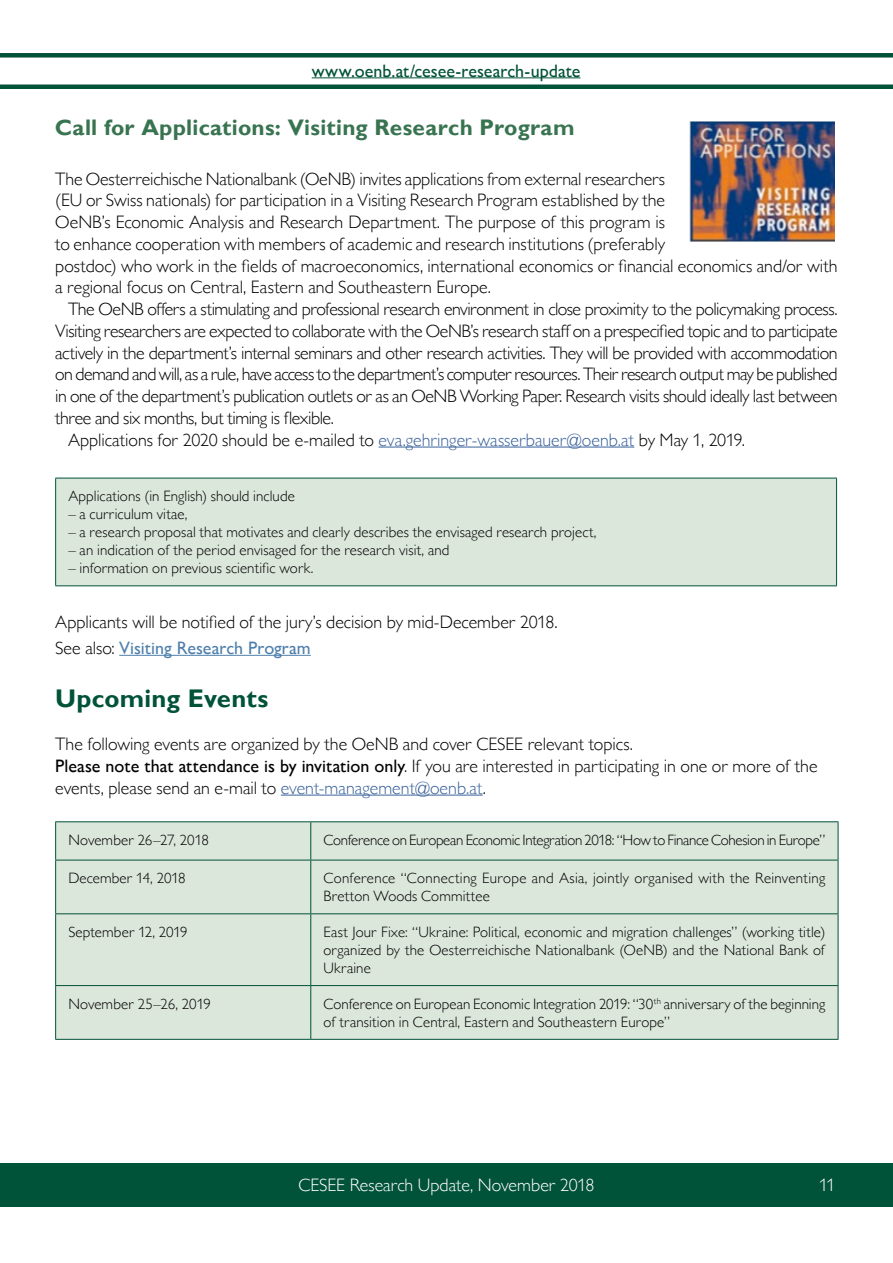
<style>
.page{position:relative;width:893px;height:1263px;background:#fff}
.page>*{position:absolute;margin:0;border:0;box-sizing:border-box;transform-origin:0 0}
.t1{font:700 25.5px "Gill Sans MT Pro";letter-spacing:.005em;color:#005238}
.t2{font:700 22.5px "Gill Sans MT Pro";letter-spacing:.01em;color:#397451}
.t3{font:300 18px/21.8px "Gill Sans MT Pro";letter-spacing:-.01em;color:#000}
.t4{font:300 18px "Gill Sans MT Pro";letter-spacing:-.035em;color:#000}
.t5{font:300 18px "Gill Sans MT Pro";letter-spacing:-.005em;color:#fff}
.t6{font:500 18px "Gill Sans MT Pro";color:#005238}
.t7{font:300 15px/18px "Gill Sans MT Pro";letter-spacing:.005em;color:#000}
.t8{font:300 15px "Gill Sans MT Pro";letter-spacing:-.02em;color:#000}
.s1{color:#3b629b}
.s2{font-weight:500;color:#4f80ac}
.s3{font-weight:500}
</style>
<div class="page">
<hr style="left:312px;top:77px;width:268px;height:1px;background:#005238">
<div style="left:0;top:53px;width:893px;height:5px;background:#005238"></div>
<div style="left:0;top:84px;width:893px;height:5px;background:#005238"></div>
<div style="left:0;top:1163px;width:893px;height:44px;background:#005238"></div>
<hr style="left:379px;top:447px;width:255px;height:1px;background:#3b629b">
<hr style="left:119px;top:655px;width:192px;height:1px;background:#4f80ac">
<div style="left:56px;top:478px;width:781px;height:108px;background:#dce7dc"></div>
<hr style="left:55px;top:478px;width:782px;height:1px;background:#005238">
<hr style="left:55px;top:478px;width:1px;height:107px;background:#005238">
<hr style="left:836px;top:478px;width:1px;height:107px;background:#005238">
<hr style="left:55px;top:585px;width:782px;height:1px;background:#005238">
<hr style="left:281px;top:795px;width:202px;height:1px;background:#3b629b">
<div style="left:56px;top:822px;width:782px;height:217px;background:#dce7dc"></div>
<hr style="left:310px;top:822px;width:1px;height:38px;background:#005238">
<hr style="left:310px;top:860px;width:1px;height:53px;background:#005238">
<hr style="left:310px;top:914px;width:1px;height:71px;background:#005238">
<hr style="left:310px;top:986px;width:1px;height:53px;background:#005238">
<hr style="left:55px;top:821px;width:256px;height:1px;background:#005238">
<hr style="left:55px;top:822px;width:1px;height:38px;background:#005238">
<hr style="left:311px;top:821px;width:527px;height:1px;background:#005238">
<hr style="left:838px;top:822px;width:1px;height:38px;background:#005238">
<hr style="left:55px;top:860px;width:256px;height:1px;background:#005238">
<hr style="left:55px;top:860px;width:1px;height:53px;background:#005238">
<hr style="left:311px;top:860px;width:527px;height:1px;background:#005238">
<hr style="left:838px;top:860px;width:1px;height:53px;background:#005238">
<hr style="left:55px;top:913px;width:256px;height:1px;background:#005238">
<hr style="left:55px;top:914px;width:1px;height:71px;background:#005238">
<hr style="left:311px;top:913px;width:527px;height:1px;background:#005238">
<hr style="left:838px;top:914px;width:1px;height:71px;background:#005238">
<hr style="left:55px;top:985px;width:256px;height:1px;background:#005238">
<hr style="left:55px;top:986px;width:1px;height:53px;background:#005238">
<hr style="left:311px;top:985px;width:527px;height:1px;background:#005238">
<hr style="left:838px;top:986px;width:1px;height:53px;background:#005238">
<hr style="left:55px;top:1039px;width:256px;height:1px;background:#005238">
<hr style="left:311px;top:1039px;width:527px;height:1px;background:#005238">
<img style="left:689px;top:121px;width:146px;height:121px">
<p class="t6" style="left:312px;top:60px;width:270px">www.oenb.at/cesee-research-update</p>
<p class="t2" style="left:55px;top:113px;width:521px">Call for Applications: Visiting Research Program</p>
<p class="t3" style="left:55px;top:167px;width:784px">The Oesterreichische Nationalbank (OeNB) invites applications from external researchers<br>(EU or Swiss nationals) for participation in a Visiting Research Program established by the<br>OeNB’s Economic Analysis and Research Department. The purpose of this program is<br>to enhance cooperation with members of academic and research institutions (preferably<br>postdoc) who work in the fields of macroeconomics, international economics or financial economics and/or with a regional focus on Central, Eastern and Southeastern Europe.</p>
<p class="t3" style="left:68px;top:298px;width:771px">The OeNB offers a stimulating and professional research environment in close proximity to the policymaking process.</p>
<p class="t3" style="left:55px;top:320px;width:784px">Visiting researchers are expected to collaborate with the OeNB’s research staff on a prespecified topic and to participate</p>
<p class="t3" style="left:55px;top:341px;width:784px">actively in the department’s internal seminars and other research activities. They will be provided with accommodation</p>
<p class="t4" style="left:55px;top:363px;width:784px">on demand and will, as a rule, have access to the department’s computer resources. Their research output may be published</p>
<p class="t3" style="left:55px;top:385px;width:784px">in one of the department’s publication outlets or as an OeNB Working Paper. Research visits should ideally last between</p>
<p class="t3" style="left:55px;top:407px;width:280px">three and six months, but timing is flexible.</p>
<p class="t3" style="left:68px;top:428px;width:678px">Applications for 2020 should be e-mailed to <span class="s1">eva.gehringer-wasserbauer@oenb.at</span> by May 1, 2019.</p>
<p class="t7" style="left:68px;top:487px;width:228px">Applications (in English) should include</p>
<p class="t7" style="left:68px;top:505px;width:121px">– a curriculum vitae,</p>
<p class="t7" style="left:68px;top:523px;width:530px">– a research proposal that motivates and clearly describes the envisaged research project,</p>
<p class="t7" style="left:68px;top:541px;width:383px">– an indication of the period envisaged for the research visit, and</p>
<p class="t7" style="left:68px;top:559px;width:247px">– information on previous scientific work.</p>
<p class="t3" style="left:55px;top:609px;width:504px;line-height:26px">Applicants will be notified of the jury’s decision by mid-December 2018.<br>See also: <span class="s2">Visiting Research Program</span></p>
<h1 class="t1" style="left:55px;top:682px;width:215px">Upcoming Events</h1>
<p class="t3" style="left:55px;top:733px;width:764px">The following events are organized by the OeNB and cover CESEE relevant topics.<br><span class="s3">Please note that attendance is by invitation only</span>. If you are interested in participating in one or more of the events, please send an e-mail to <span class="s1">event-management@oenb.at</span>.</p>
<p class="t7" style="left:68px;top:830px;width:142px">November 26–27, 2018</p>
<p class="t8" style="left:324px;top:831px;width:503px">Conference on European Economic Integration 2018: “How to Finance Cohesion in Europe”</p>
<p class="t7" style="left:68px;top:869px;width:119px">December 14, 2018</p>
<p class="t7" style="left:324px;top:869px;width:503px">Conference “Connecting Europe and Asia, jointly organised with the Reinventing<br>Bretton Woods Committee</p>
<p class="t7" style="left:68px;top:922px;width:121px">September 12, 2019</p>
<p class="t7" style="left:324px;top:922px;width:503px;text-align:justify">East Jour Fixe: “Ukraine: Political, economic and migration challenges” (working title) organized by the Oesterreichische Nationalbank (OeNB) and the National Bank of Ukraine</p>
<p class="t7" style="left:68px;top:994px;width:144px">November 25–26, 2019</p>
<p class="t7" style="left:324px;top:994px;width:503px">Conference on European Economic Integration 2019: “30<sup>th</sup> anniversary of the beginning of transition in Central, Eastern and Southeastern Europe”</p>
<p class="t5" style="left:298px;top:1174px;width:298px">CESEE Research Update, November 2018</p>
<p class="t5" style="left:819px;top:1174px;width:18px">11</p>
</div>
